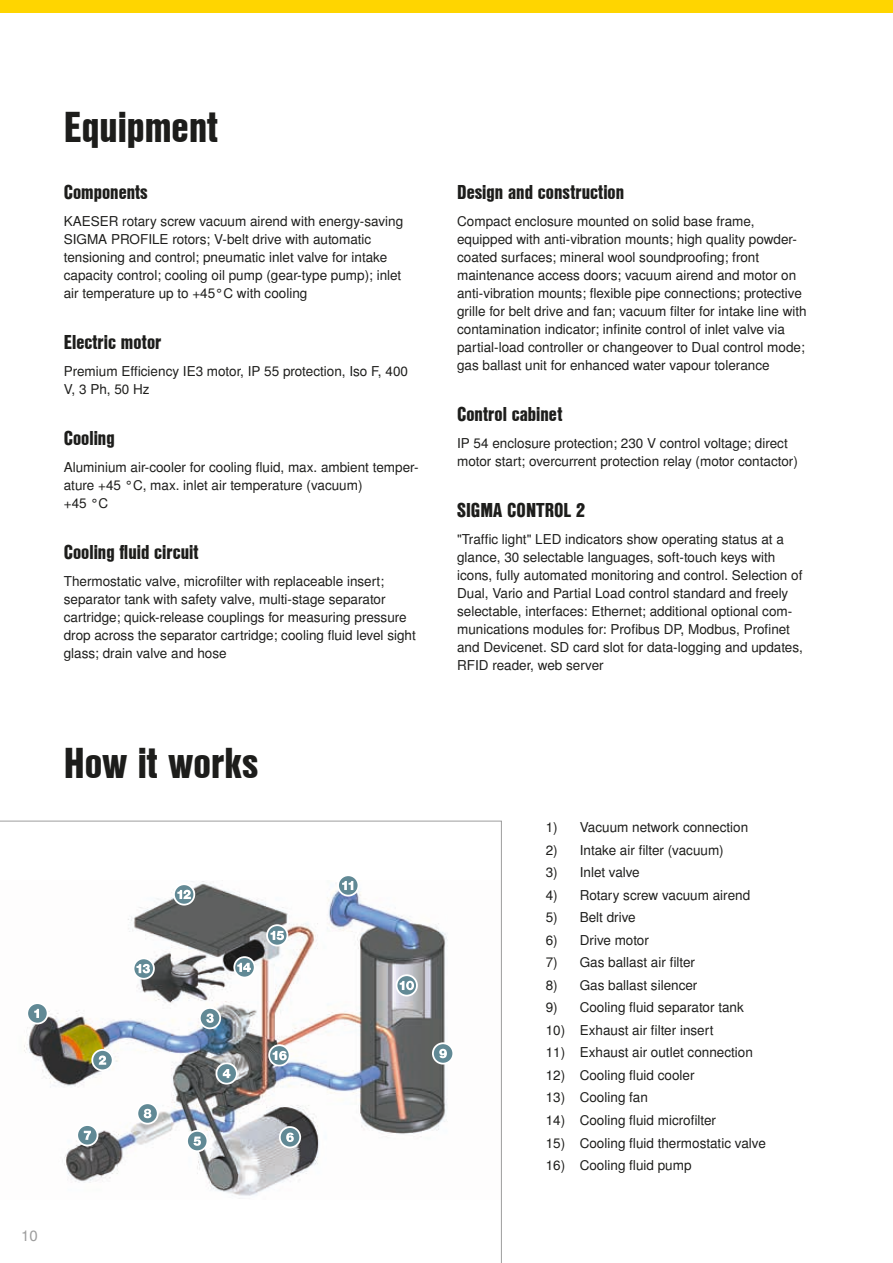
<style>
.page{position:relative;width:893px;height:1263px;background:#fff}
.page>*{position:absolute;margin:0;border:0;box-sizing:border-box;transform-origin:0 0}
.t1{font:42px "Nimbus San L Bla Con";color:#1d1d1b}
.t2{font:19.5px "Nimbus San L Bla Con";color:#1d1d1b}
.t3{font:15px "Nimbus San L";color:#9d9d9d}
.t4{font:13.5px/18px "Nimbus San L";color:#1d1d1b}
</style>
<div class="page">
<div style="left:0;top:0;width:893px;height:13px;background:#ffd500"></div>
<svg style="left:0;top:821px;width:502px;height:442px"></svg>
<div style="left:27px;top:1003px;width:21px;height:20px;background:#618995;border-radius:50%"></div>
<div style="left:26px;top:1002px;width:23px;height:22px;border:2px solid #fff;border-radius:50%"></div>
<svg style="left:34px;top:1009px;width:5px;height:9px"></svg>
<svg style="left:92px;top:1050px;width:21px;height:20px"></svg>
<div style="left:91px;top:1049px;width:23px;height:22px;border:2px solid #fff;border-radius:50%"></div>
<svg style="left:99px;top:1055px;width:7px;height:10px"></svg>
<div style="left:200px;top:1008px;width:20px;height:20px;background:#618995;border-radius:50%"></div>
<div style="left:199px;top:1007px;width:22px;height:22px;border:2px solid #fff;border-radius:50%"></div>
<svg style="left:206px;top:1013px;width:8px;height:10px"></svg>
<svg style="left:216px;top:1063px;width:21px;height:21px"></svg>
<div style="left:216px;top:1062px;width:22px;height:22px;border:2px solid #fff;border-radius:50%"></div>
<svg style="left:223px;top:1069px;width:7px;height:9px"></svg>
<div style="left:187px;top:1131px;width:20px;height:20px;background:#618995;border-radius:50%"></div>
<div style="left:186px;top:1130px;width:22px;height:22px;border:2px solid #fff;border-radius:50%"></div>
<svg style="left:193px;top:1136px;width:8px;height:10px"></svg>
<div style="left:280px;top:1127px;width:20px;height:20px;background:#618995;border-radius:50%"></div>
<div style="left:279px;top:1126px;width:22px;height:22px;border:2px solid #fff;border-radius:50%"></div>
<svg style="left:286px;top:1132px;width:8px;height:10px"></svg>
<svg style="left:77px;top:1125px;width:21px;height:20px"></svg>
<div style="left:76px;top:1124px;width:22px;height:22px;border:2px solid #fff;border-radius:50%"></div>
<svg style="left:84px;top:1131px;width:7px;height:9px"></svg>
<svg style="left:137px;top:1103px;width:21px;height:21px"></svg>
<div style="left:136px;top:1102px;width:23px;height:22px;border:2px solid #fff;border-radius:50%"></div>
<svg style="left:144px;top:1109px;width:7px;height:9px"></svg>
<svg style="left:174px;top:884px;width:20px;height:21px"></svg>
<div style="left:173px;top:883px;width:22px;height:22px;border:2px solid #fff;border-radius:50%"></div>
<svg style="left:177px;top:890px;width:14px;height:9px"></svg>
<svg style="left:134px;top:958px;width:20px;height:21px"></svg>
<div style="left:133px;top:957px;width:22px;height:23px;border:2px solid #fff;border-radius:50%"></div>
<svg style="left:136px;top:964px;width:14px;height:9px"></svg>
<div style="left:433px;top:1043px;width:20px;height:21px;background:#618995;border-radius:50%"></div>
<div style="left:432px;top:1042px;width:22px;height:22px;border:2px solid #fff;border-radius:50%"></div>
<svg style="left:439px;top:1049px;width:8px;height:9px"></svg>
<svg style="left:396px;top:975px;width:21px;height:21px"></svg>
<div style="left:396px;top:974px;width:22px;height:22px;border:2px solid #fff;border-radius:50%"></div>
<svg style="left:400px;top:981px;width:14px;height:9px"></svg>
<svg style="left:338px;top:875px;width:20px;height:21px"></svg>
<div style="left:337px;top:874px;width:22px;height:22px;border:2px solid #fff;border-radius:50%"></div>
<svg style="left:342px;top:881px;width:11px;height:9px"></svg>
<svg style="left:234px;top:957px;width:21px;height:20px"></svg>
<div style="left:233px;top:956px;width:23px;height:22px;border:2px solid #fff;border-radius:50%"></div>
<svg style="left:237px;top:963px;width:14px;height:9px"></svg>
<svg style="left:267px;top:925px;width:20px;height:20px"></svg>
<div style="left:266px;top:924px;width:22px;height:22px;border:2px solid #fff;border-radius:50%"></div>
<svg style="left:270px;top:931px;width:14px;height:9px"></svg>
<svg style="left:269px;top:1045px;width:21px;height:20px"></svg>
<div style="left:268px;top:1044px;width:22px;height:22px;border:2px solid #fff;border-radius:50%"></div>
<svg style="left:273px;top:1051px;width:14px;height:9px"></svg>
<h1 class="t1" style="left:64px;top:96px;width:156px">Equipment</h1>
<h2 class="t2" style="left:64px;top:178px;width:86px">Components</h2>
<p class="t4" style="left:64px;top:213px;width:341px">KAESER rotary screw vacuum airend with energy-saving SIGMA PROFILE rotors; V-belt drive with automatic tensioning and control; pneumatic inlet valve for intake capacity control; cooling oil pump (gear-type pump); inlet air temperature up to +45°C with cooling</p>
<h2 class="t2" style="left:64px;top:328px;width:99px">Electric motor</h2>
<p class="t4" style="left:64px;top:363px;width:346px">Premium Efficiency IE3 motor, IP 55 protection, Iso F, 400<br>V, 3 Ph, 50 Hz</p>
<h2 class="t2" style="left:64px;top:424px;width:52px">Cooling</h2>
<p class="t4" style="left:64px;top:459px;width:356px">Aluminium air-cooler for cooling fluid, max. ambient temper&shy;ature +45 °C, max. inlet air temperature (vacuum)<br>+45 °C</p>
<h2 class="t2" style="left:64px;top:538px;width:136px">Cooling fluid circuit</h2>
<p class="t4" style="left:64px;top:573px;width:354px">Thermostatic valve, microfilter with replaceable insert; separator tank with safety valve, multi-stage separator cartridge; quick-release couplings for measuring pressure drop across the separator cartridge; cooling fluid level sight glass; drain valve and hose</p>
<h1 class="t1" style="left:64px;top:732px;width:196px">How it works</h1>
<p class="t3" style="left:21px;top:1226px;width:18px">10</p>
<h2 class="t2" style="left:457px;top:178px;width:169px">Design and construction</h2>
<p class="t4" style="left:457px;top:213px;width:351px">Compact enclosure mounted on solid base frame, equipped with anti-vibration mounts; high quality powder&shy;coated surfaces; mineral wool soundproofing; front maintenance access doors; vacuum airend and motor on anti-vibration mounts; flexible pipe connections; protective grille for belt drive and fan; vacuum filter for intake line with contamination indicator; infinite control of inlet valve via partial-load controller or changeover to Dual control mode; gas ballast unit for enhanced water vapour tolerance</p>
<h2 class="t2" style="left:457px;top:400px;width:107px">Control cabinet</h2>
<p class="t4" style="left:457px;top:435px;width:342px">IP 54 enclosure protection; 230 V control voltage; direct motor start; overcurrent protection relay (motor contactor)</p>
<h2 class="t2" style="left:457px;top:496px;width:130px">SIGMA CONTROL 2</h2>
<p class="t4" style="left:457px;top:531px;width:347px">"Traffic light" LED indicators show operating status at a glance, 30 selectable languages, soft-touch keys with icons, fully automated monitoring and control. Selection of Dual, Vario and Partial Load control standard and freely selectable, interfaces: Ethernet; additional optional com&shy;munications modules for: Profibus DP, Modbus, Profinet and Devicenet. SD card slot for data-logging and updates, RFID reader, web server</p>
<p class="t4" style="left:546px;top:819px;width:204px">1) Vacuum network connection</p>
<p class="t4" style="left:546px;top:841px;width:180px">2) Intake air filter (vacuum)</p>
<p class="t4" style="left:546px;top:864px;width:96px">3) Inlet valve</p>
<p class="t4" style="left:546px;top:886px;width:206px">4) Rotary screw vacuum airend</p>
<p class="t4" style="left:546px;top:909px;width:92px">5) Belt drive</p>
<p class="t4" style="left:546px;top:931px;width:105px">6) Drive motor</p>
<p class="t4" style="left:546px;top:954px;width:151px">7) Gas ballast air filter</p>
<p class="t4" style="left:546px;top:976px;width:153px">8) Gas ballast silencer</p>
<p class="t4" style="left:546px;top:999px;width:200px">9) Cooling fluid separator tank</p>
<p class="t4" style="left:546px;top:1021px;width:169px">10) Exhaust air filter insert</p>
<p class="t4" style="left:546px;top:1044px;width:209px">11) Exhaust air outlet connection</p>
<p class="t4" style="left:546px;top:1066px;width:150px">12) Cooling fluid cooler</p>
<p class="t4" style="left:546px;top:1089px;width:104px">13) Cooling fan</p>
<p class="t4" style="left:546px;top:1111px;width:172px">14) Cooling fluid microfilter</p>
<p class="t4" style="left:546px;top:1134px;width:222px">15) Cooling fluid thermostatic valve</p>
<p class="t4" style="left:546px;top:1156px;width:147px">16) Cooling fluid pump</p>
</div>
